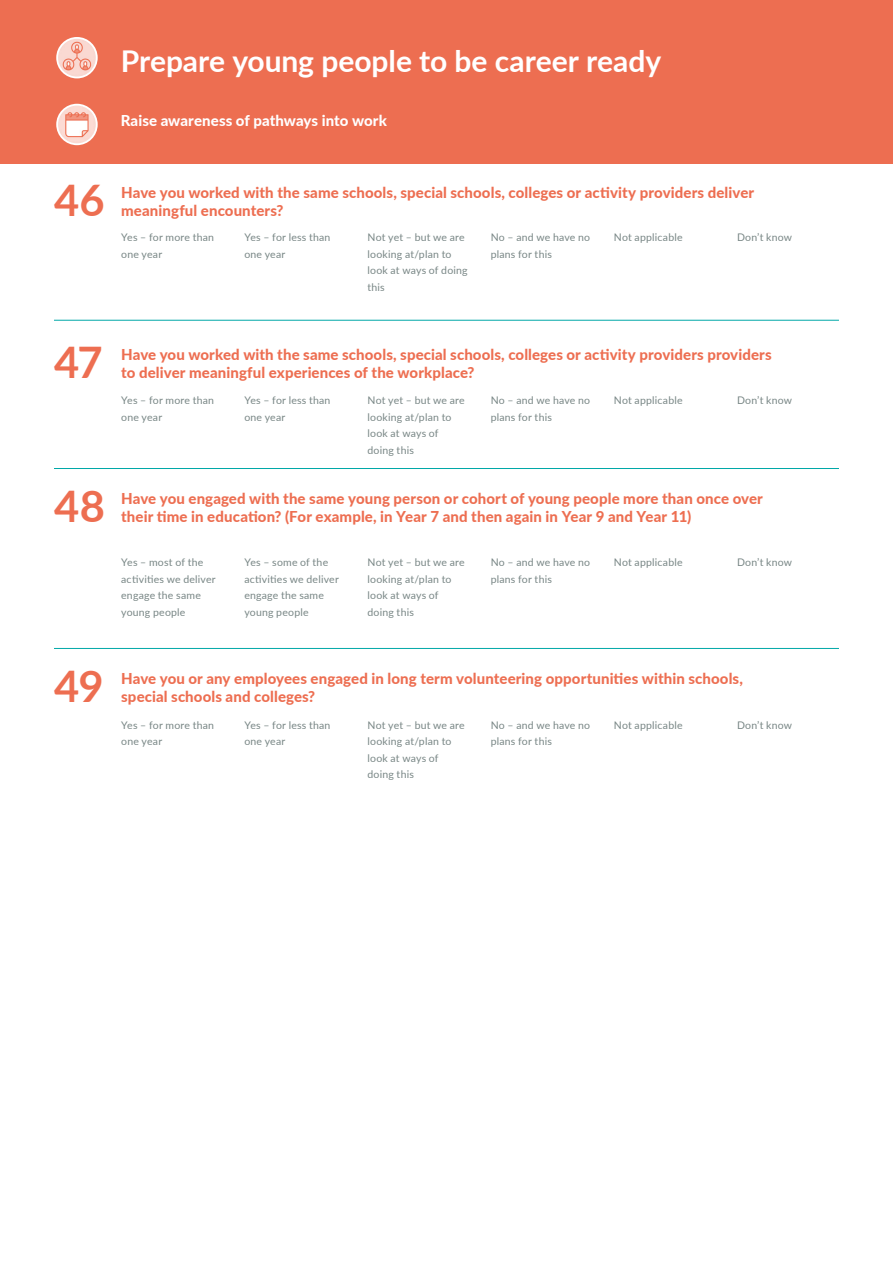
<style>
.page{position:relative;width:893px;height:1263px;background:#fff}
.page>*{position:absolute;margin:0;border:0;box-sizing:border-box;transform-origin:0 0}
.t1{font:700 43.5px "Lato";letter-spacing:-.005em;color:#ed6e51}
.t2{font:700 30px "Lato";color:#fff}
.t3{font:800 15px/18px "Lato";letter-spacing:.01em;color:#ed6e51}
.t4{font:800 15px "Lato";letter-spacing:.005em;color:#fff}
.t5{font:10.5px/16.5px "Lato";letter-spacing:.02em;color:#788685}
</style>
<div class="page">
<div style="left:0;top:0;width:893px;height:164px;background:#ed6e51"></div>
<img style="left:57px;top:105px;width:40px;height:39px;border-radius:20px">
<div style="left:56px;top:104px;width:42px;height:41px;border:2px solid #fff;border-radius:50%"></div>
<img style="left:57px;top:38px;width:40px;height:40px;border-radius:20px">
<div style="left:56px;top:37px;width:42px;height:41px;border:2px solid #fff;border-radius:50%"></div>
<hr style="left:54px;top:320px;width:785px;height:1px;background:#00a8a8">
<hr style="left:54px;top:468px;width:785px;height:1px;background:#00a8a8">
<hr style="left:54px;top:648px;width:785px;height:1px;background:#00a8a8">
<h2 class="t2" style="left:121px;top:39px;width:542px">Prepare young people to be career ready</h2>
<h3 class="t4" style="left:121px;top:109px;width:268px">Raise awareness of pathways into work</h3>
<h1 class="t1" style="left:54px;top:168px;width:52px">46</h1>
<h3 class="t3" style="left:121px;top:183px;width:634px">Have you worked with the same schools, special schools, colleges or activity providers deliver meaningful encounters?</h3>
<p class="t5" style="left:121px;top:229px;width:94px">Yes – for more than one year</p>
<p class="t5" style="left:244px;top:229px;width:88px">Yes – for less than one year</p>
<p class="t5" style="left:368px;top:229px;width:102px">Not yet – but we are looking at/plan to look at ways of doing this</p>
<p class="t5" style="left:491px;top:229px;width:101px">No – and we have no plans for this</p>
<p class="t5" style="left:614px;top:229px;width:70px">Not applicable</p>
<p class="t5" style="left:737px;top:229px;width:57px">Don’t know</p>
<h1 class="t1" style="left:54px;top:330px;width:50px">47</h1>
<h1 class="t1" style="left:54px;top:474px;width:52px">48</h1>
<h3 class="t3" style="left:121px;top:345px;width:652px">Have you worked with the same schools, special schools, colleges or activity providers providers to deliver meaningful experiences of the workplace?</h3>
<p class="t5" style="left:121px;top:392px;width:94px">Yes – for more than one year</p>
<p class="t5" style="left:244px;top:392px;width:88px">Yes – for less than one year</p>
<p class="t5" style="left:368px;top:392px;width:99px">Not yet – but we are looking at/plan to look at ways of doing this</p>
<p class="t5" style="left:491px;top:392px;width:101px">No – and we have no plans for this</p>
<p class="t5" style="left:614px;top:392px;width:70px">Not applicable</p>
<p class="t5" style="left:737px;top:392px;width:57px">Don’t know</p>
<h3 class="t3" style="left:121px;top:489px;width:643px">Have you engaged with the same young person or cohort of young people more than once over their time in education? (For example, in Year 7 and then again in Year 9 and Year 11)</h3>
<p class="t5" style="left:121px;top:554px;width:96px">Yes – most of the activities we deliver engage the same young people</p>
<p class="t5" style="left:244px;top:554px;width:96px">Yes – some of the activities we deliver engage the same young people</p>
<p class="t5" style="left:368px;top:554px;width:99px">Not yet – but we are looking at/plan to look at ways of doing this</p>
<p class="t5" style="left:491px;top:554px;width:101px">No – and we have no plans for this</p>
<p class="t5" style="left:614px;top:554px;width:70px">Not applicable</p>
<p class="t5" style="left:737px;top:554px;width:57px">Don’t know</p>
<h1 class="t1" style="left:54px;top:654px;width:51px">49</h1>
<h3 class="t3" style="left:121px;top:669px;width:623px">Have you or any employees engaged in long term volunteering opportunities within schools, special schools and colleges?</h3>
<p class="t5" style="left:121px;top:716px;width:94px">Yes – for more than one year</p>
<p class="t5" style="left:244px;top:716px;width:88px">Yes – for less than one year</p>
<p class="t5" style="left:368px;top:716px;width:99px">Not yet – but we are looking at/plan to look at ways of doing this</p>
<p class="t5" style="left:491px;top:716px;width:101px">No – and we have no plans for this</p>
<p class="t5" style="left:614px;top:716px;width:70px">Not applicable</p>
<p class="t5" style="left:737px;top:716px;width:57px">Don’t know</p>
</div>
